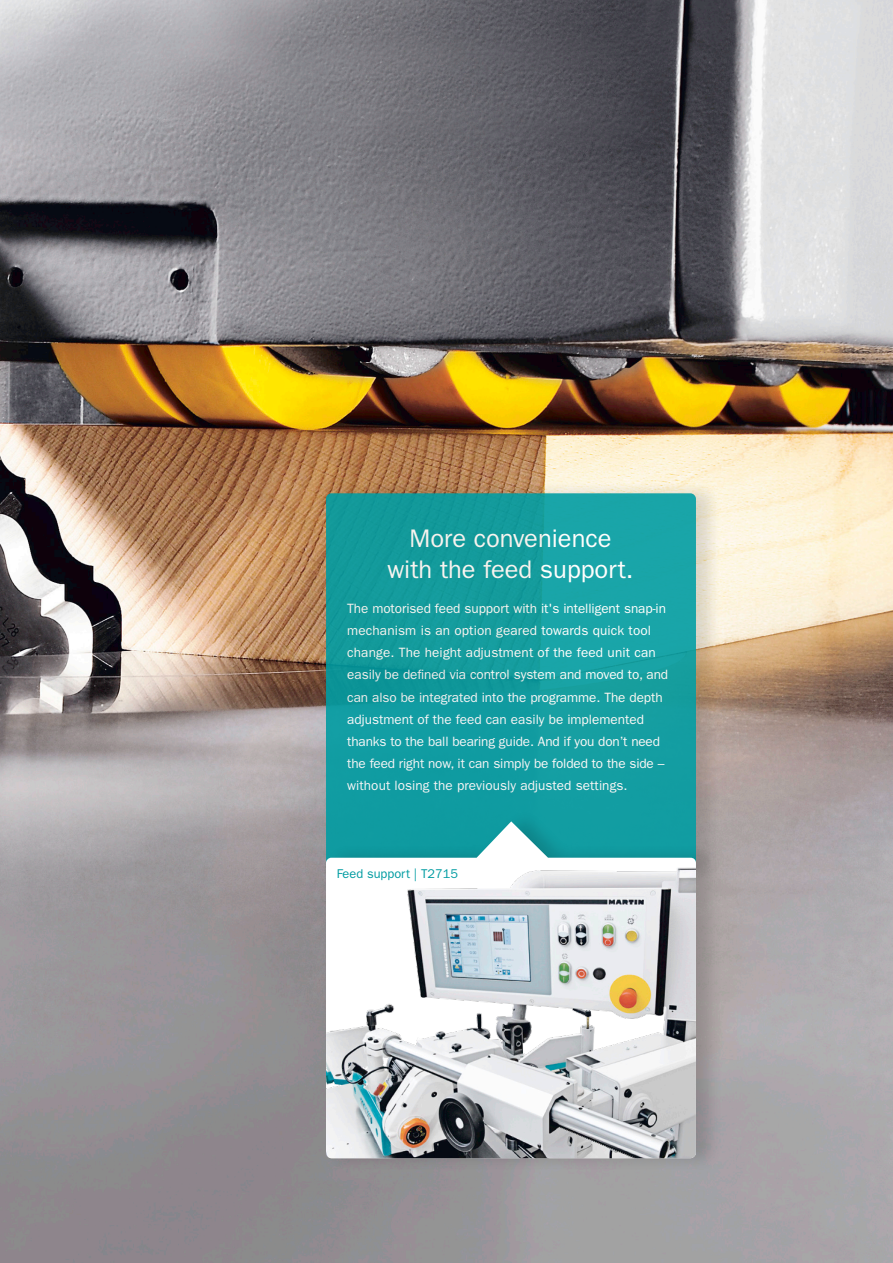
<style>
.page{position:relative;width:893px;height:1263px;background:#fff}
.page>*{position:absolute;margin:0;border:0;box-sizing:border-box;transform-origin:0 0}
.t1{font:25.5px/31.5px "ITC Franklin Gothic Std";color:#fff;text-align:center}
.t2{font:13.5px/22.2px "ITC Franklin Gothic Std";letter-spacing:-.005em;color:#fff}
.t3{font:12.75px "ITC Franklin Gothic Std";color:#009ca2}
</style>
<div class="page">
<img style="left:0;top:0;width:893px;height:1263px">
<div style="left:325px;top:479px;width:398px;height:406px;background:#000;opacity:.15"></div>
<svg style="left:326px;top:493px;width:370px;height:316px;background:#149da0"></svg>
<div style="left:324px;top:809px;width:399px;height:363px;background:#000;opacity:.15"></div>
<img style="left:326px;top:825px;width:370px;height:333px">
<h1 class="t1" style="left:387px;top:523px;width:248px">More convenience with the feed support.</h1>
<p class="t2" style="left:347px;top:597px;width:322px">The motorised feed support with it's intelligent snap-in mechanism is an option geared towards quick tool change. The height adjustment of the feed unit can easily be defined via control system and moved to, and can also be integrated into the programme. The depth adjustment of the feed can easily be implemented thanks to the ball bearing guide. And if you don’t need the feed right now, it can simply be folded to the side – without losing the previously adjusted settings.</p>
<p class="t3" style="left:337px;top:866px;width:123px">Feed support | T2715</p>
</div>
